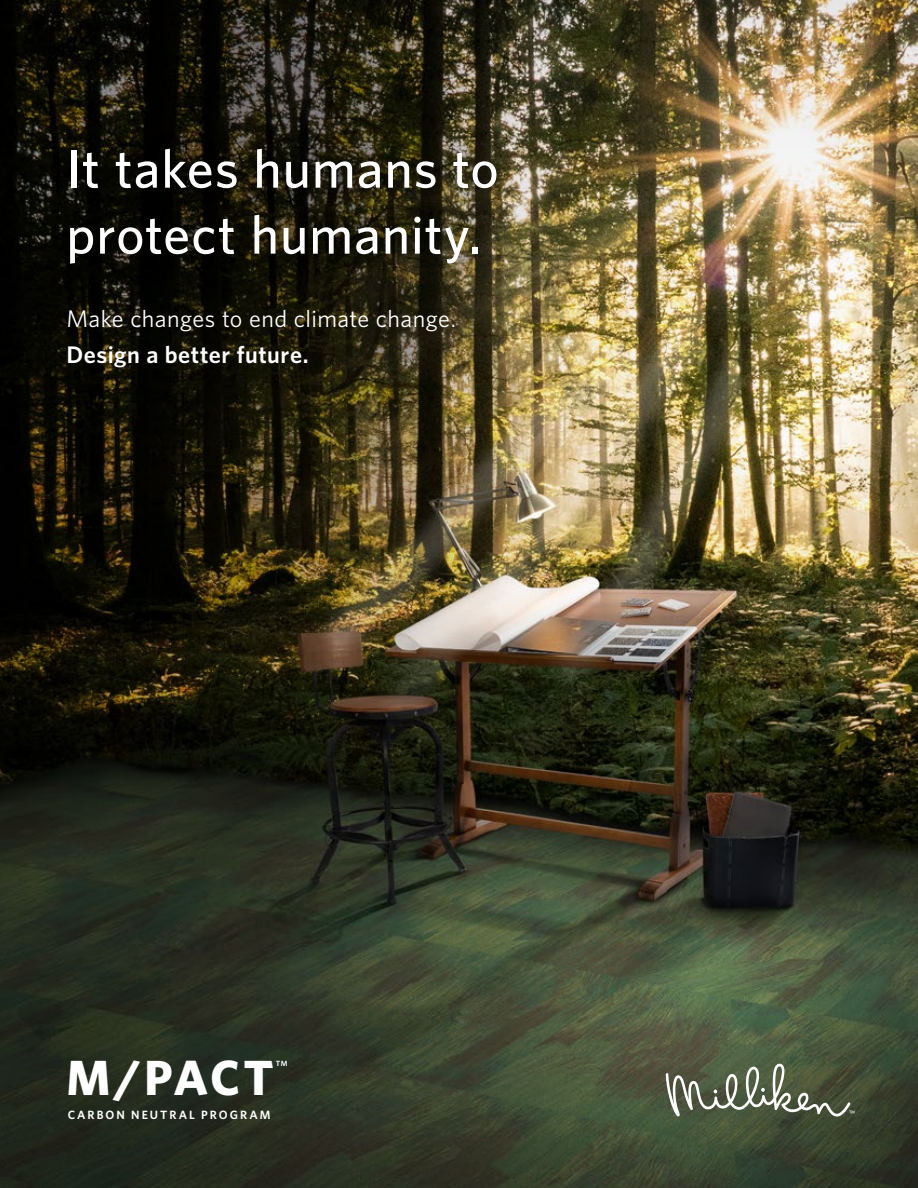
<style>
.page{position:relative;width:918px;height:1188px;background:#fff}
.page>*{position:absolute;margin:0;border:0;box-sizing:border-box;transform-origin:0 0}
.t1{font:500 54px/66px "Whitney";letter-spacing:.015em;color:#fff}
.t2{font:700 49.5px "Whitney";color:#fff}
.t3{font:24px "Whitney";letter-spacing:.02em;color:#fff}
.t4{font:600 24px "Whitney";letter-spacing:.025em;color:#fff}
.t5{font:600 12px "Whitney";letter-spacing:.17em;color:#fff}
.t6{font:600 7.5px "Whitney HTF";color:#fff}
</style>
<div class="page">
<img style="left:0;top:0;width:918px;height:1188px">
<div style="left:51px;top:131px;width:463px;height:150px;background:#000;opacity:.85"></div>
<svg style="left:666px;top:1063px;width:189px;height:54px;background:#67705b"></svg>
<p class="t1" style="left:66px;top:135px;width:434px">It takes humans to protect humanity.</p>
<p class="t3" style="left:66px;top:303px;width:391px">Make changes to end climate change.</p>
<p class="t4" style="left:66px;top:339px;width:244px">Design a better future.</p>
<p class="t2" style="left:66px;top:1044px;width:209px">M/PACT</p>
<p class="t5" style="left:68px;top:1107px;width:204px">CARBON NEUTRAL PROGRAM</p>
<p class="t6" style="left:276px;top:1059px;width:13px">TM</p>
</div>
